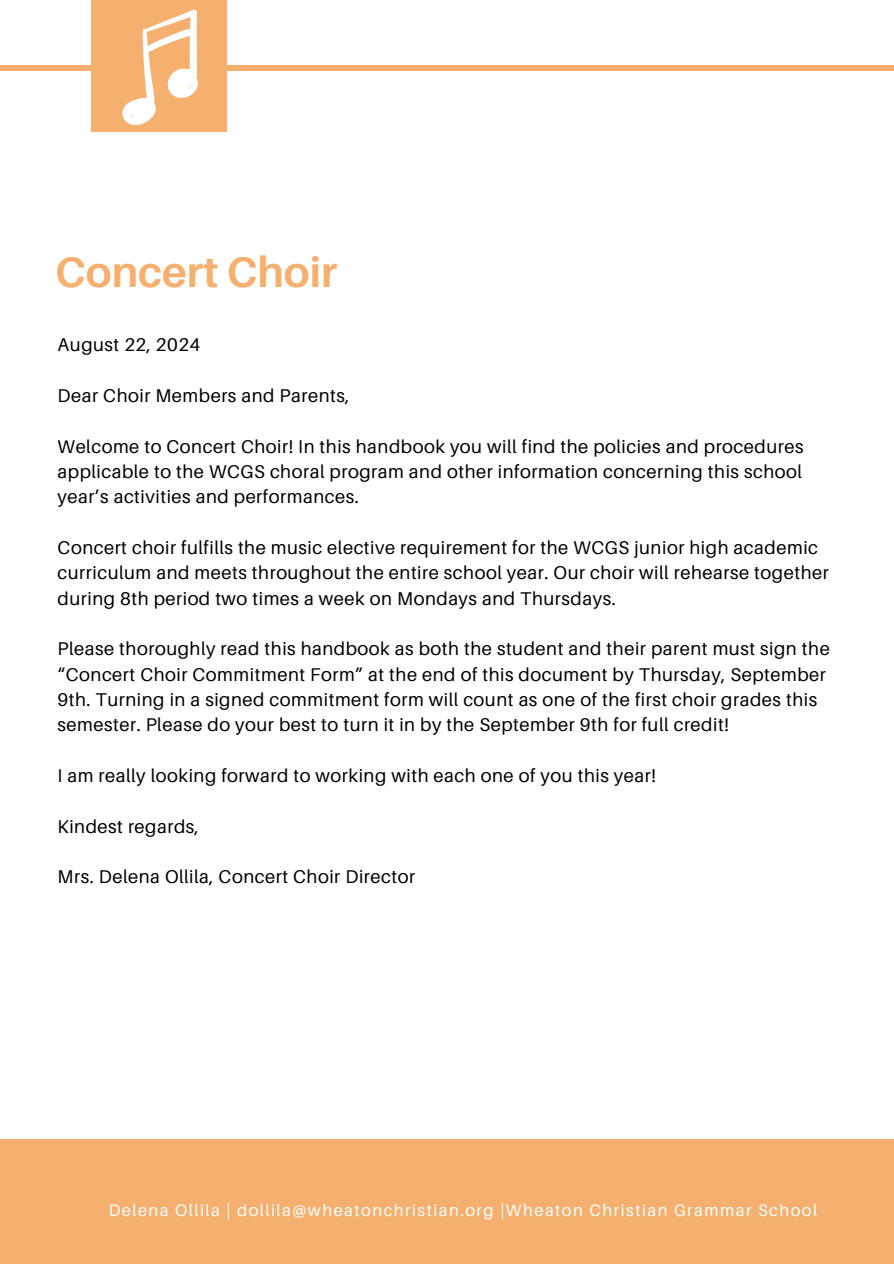
<style>
.page{position:relative;width:894px;height:1264px;background:#fff}
.page>*{position:absolute;margin:0;border:0;box-sizing:border-box;transform-origin:0 0}
.t1{font:700 42.6px "Aileron";color:#f5b06f}
.t2{font:18.45px/25.3px "Aileron";letter-spacing:.03em;color:#000}
.t3{font:16.5px "Aileron";letter-spacing:.09em;color:#fff}
</style>
<div class="page">
<div style="left:0;top:65px;width:893px;height:6px;background:#f5b06f"></div>
<div style="left:92px;top:0;width:135px;height:131px;background:#f5b06f"></div>
<div style="left:0;top:1139px;width:893px;height:124px;background:#f5b06f"></div>
<svg style="left:122px;top:9px;width:76px;height:116px"></svg>
<p class="t1" style="left:55px;top:246px;width:284px">Concert Choir</p>
<p class="t2" style="left:58px;top:331px;width:144px">August 22, 2024</p>
<p class="t2" style="left:58px;top:382px;width:293px">Dear Choir Members and Parents,</p>
<h1 class="t2" style="left:58px;top:433px;width:747px;text-align:justify">Welcome to Concert Choir! In this handbook you will find the policies and procedures applicable to the WCGS choral program and other information concerning this school year’s activities and performances.</h1>
<h2 class="t2" style="left:58px;top:534px;width:772px">Concert choir fulfills the music elective requirement for the WCGS junior high academic curriculum and meets throughout the entire school year. Our choir will rehearse together during 8th period two times a week on Mondays and Thursdays.</h2>
<h2 class="t2" style="left:58px;top:635px;width:773px">Please thoroughly read this handbook as both the student and their parent must sign the “Concert Choir Commitment Form” at the end of this document by Thursday, September 9th. Turning in a signed commitment form will count as one of the first choir grades this semester. Please do your best to turn it in by the September 9th for full credit!</h2>
<h2 class="t2" style="left:58px;top:762px;width:599px">I am really looking forward to working with each one of you this year!</h2>
<h2 class="t2" style="left:58px;top:813px;width:143px">Kindest regards,</h2>
<h2 class="t2" style="left:58px;top:863px;width:359px">Mrs. Delena Ollila, Concert Choir Director</h2>
<h2 class="t3" style="left:109px;top:1199px;width:709px">Delena Ollila | dollila@wheatonchristian.org |Wheaton Christian Grammar School</h2>
</div>
